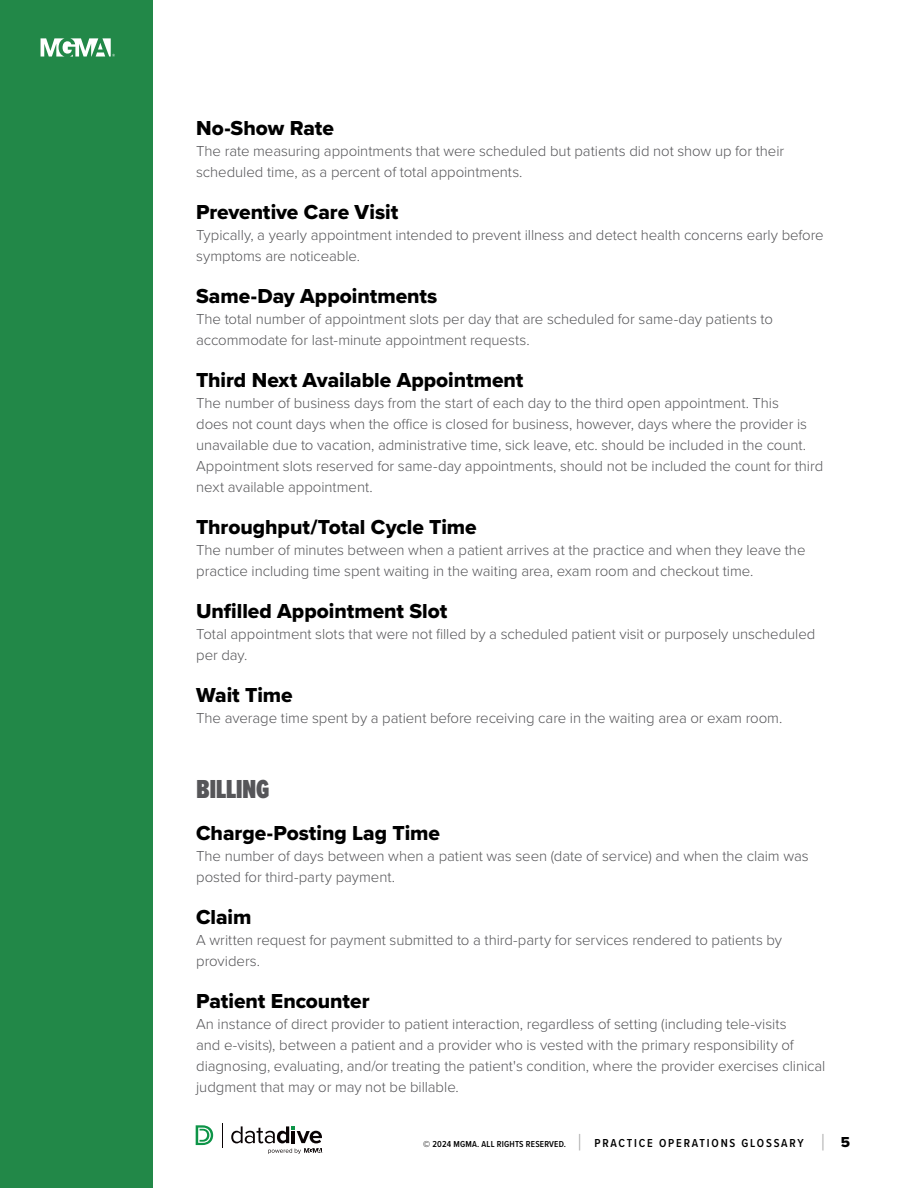
<style>
.page{position:relative;width:918px;height:1188px;background:#fff}
.page>*{position:absolute;margin:0;border:0;box-sizing:border-box;transform-origin:0 0}
.t1{font:900 27px "Proxima Nova Ex Cn";letter-spacing:-.015em;color:#565659}
.t2{font:21px "Proxima Nova Extrabld";letter-spacing:-.005em;color:#000}
.t3{font:300 15px/21px "Proxima Nova";letter-spacing:-.005em;color:#565659}
.t4{font:600 9px "Proxima Nova Cond";letter-spacing:.02em;color:#000}
.s1{font-family:"Proxima Nova";font-weight:500;font-size:23.4px;color:#ababab}
.s2{font-size:12px}
.s3{font-family:"Proxima Nova Extrabld";font-weight:400;font-size:15px}
</style>
<div class="page">
<div style="left:0;top:0;width:153px;height:1188px;background:#228848"></div>
<svg style="left:41px;top:38px;width:74px;height:19px"></svg>
<svg style="left:196px;top:1125px;width:17px;height:20px"></svg>
<svg style="left:231px;top:1126px;width:92px;height:28px"></svg>
<svg style="left:222px;top:1124px;width:1px;height:24px"></svg>
<h2 class="t2" style="left:196px;top:112px;width:139px">No-Show Rate</h2>
<p class="t3" style="left:196px;top:140px;width:590px">The rate measuring appointments that were scheduled but patients did not show up for their scheduled time, as a percent of total appointments.</p>
<h2 class="t2" style="left:196px;top:196px;width:204px">Preventive Care Visit</h2>
<p class="t3" style="left:196px;top:224px;width:629px">Typically, a yearly appointment intended to prevent illness and detect health concerns early before symptoms are noticeable.</p>
<h2 class="t2" style="left:196px;top:280px;width:243px">Same-Day Appointments</h2>
<p class="t3" style="left:196px;top:308px;width:578px">The total number of appointment slots per day that are scheduled for same-day patients to accommodate for last-minute appointment requests.</p>
<h2 class="t2" style="left:196px;top:364px;width:329px">Third Next Available Appointment</h2>
<p class="t3" style="left:196px;top:392px;width:629px">The number of business days from the start of each day to the third open appointment. This<br>does not count days when the office is closed for business, however, days where the provider is unavailable due to vacation, administrative time, sick leave, etc. should be included in the count.<br>Appointment slots reserved for same-day appointments, should not be included the count for third next available appointment.</p>
<h2 class="t2" style="left:196px;top:511px;width:282px">Throughput/Total Cycle Time</h2>
<p class="t3" style="left:196px;top:539px;width:611px">The number of minutes between when a patient arrives at the practice and when they leave the practice including time spent waiting in the waiting area, exam room and checkout time.</p>
<h2 class="t2" style="left:196px;top:595px;width:253px">Unfilled Appointment Slot</h2>
<p class="t3" style="left:196px;top:623px;width:621px">Total appointment slots that were not filled by a scheduled patient visit or purposely unscheduled per day.</p>
<h2 class="t2" style="left:196px;top:679px;width:98px">Wait Time</h2>
<p class="t3" style="left:196px;top:707px;width:588px">The average time spent by a patient before receiving care in the waiting area or exam room.</p>
<h1 class="t1" style="left:196px;top:769px;width:75px">BILLING</h1>
<h2 class="t2" style="left:196px;top:817px;width:245px">Charge-Posting Lag Time</h2>
<p class="t3" style="left:196px;top:845px;width:614px">The number of days between when a patient was seen (date of service) and when the claim was posted for third-party payment.</p>
<h2 class="t2" style="left:196px;top:901px;width:57px">Claim</h2>
<p class="t3" style="left:196px;top:929px;width:587px">A written request for payment submitted to a third-party for services rendered to patients by providers.</p>
<h2 class="t2" style="left:196px;top:985px;width:175px">Patient Encounter</h2>
<p class="t3" style="left:196px;top:1013px;width:631px">An instance of direct provider to patient interaction, regardless of setting (including tele-visits<br>and e-visits), between a patient and a provider who is vested with the primary responsibility of diagnosing, evaluating, and/or treating the patient's condition, where the provider exercises clinical judgment that may or may not be billable.</p>
<p class="t4" style="left:423px;top:1138px;width:428px">© 2024 MGMA. ALL RIGHTS RESERVED. <span class="s1">|</span> <span class="s2">PRACTICE OPERATIONS GLOSSARY</span> <span class="s1">|</span> <span class="s3">5</span></p>
</div>
